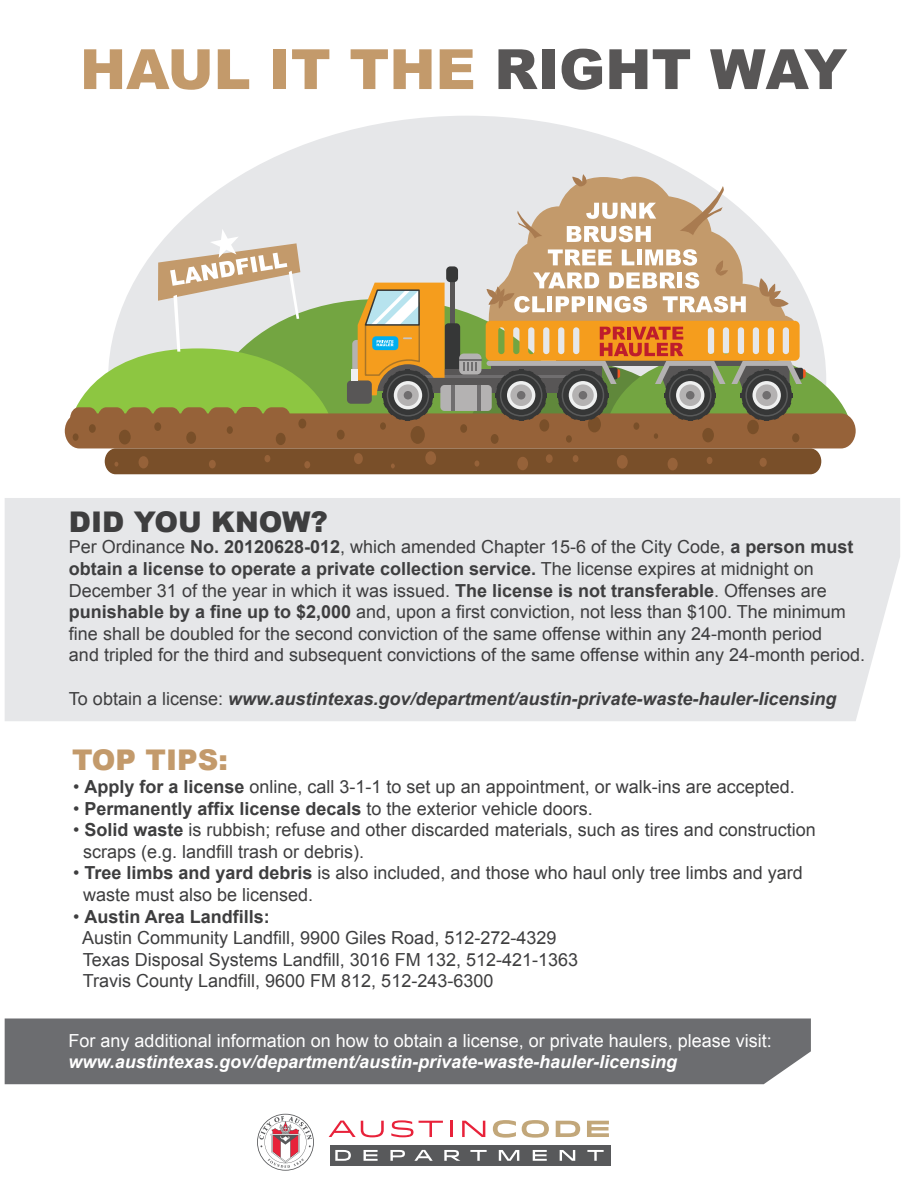
<style>
.page{position:relative;width:918px;height:1188px;background:#fff}
.page>*{position:absolute;margin:0;border:0;box-sizing:border-box;transform-origin:0 0}
.t1{font:900 55.5px "Arial";color:#c39a6b}
.t2{font:900 28.5px "Arial";color:#3e3e3f}
.t3{font:900 28.5px "Arial";color:#c39a6b}
.t4{font:18px/21.6px "Arial";color:#3e3e3f}
.t5{font:18px/21.6px "Arial";color:#fff}
.t6{font:italic 700 18px "Arial";color:#3e3e3f}
.t7{font:700 18px "Arial";color:#3e3e3f}
.s1{color:#585656}
.s2{font-weight:700}
.s3{font-weight:400;font-style:normal}
.s4{font-weight:400}
.s5{font-weight:700;font-style:italic}
</style>
<div class="page">
<svg style="left:243px;top:116px;width:448px;height:58px;fill:#e6e7e9"></svg>
<div style="left:5px;top:498px;width:895px;height:223px;background:#e6e7e9"></div>
<div style="left:5px;top:1018px;width:806px;height:66px;background:#6c6d70"></div>
<svg style="left:65px;top:174px;width:791px;height:300px"></svg>
<svg style="left:257px;top:1114px;width:57px;height:57px"></svg>
<div style="left:330px;top:1145px;width:280px;height:21px;background:#58595b"></div>
<svg style="left:329px;top:1121px;width:55px;height:16px"></svg>
<svg style="left:391px;top:1120px;width:22px;height:17px"></svg>
<svg style="left:419px;top:1121px;width:24px;height:16px"></svg>
<hr style="left:450px;top:1121px;width:3px;height:16px;background:#e8223a">
<svg style="left:462px;top:1121px;width:23px;height:16px"></svg>
<svg style="left:493px;top:1120px;width:23px;height:18px"></svg>
<svg style="left:522px;top:1120px;width:27px;height:18px"></svg>
<svg style="left:556px;top:1121px;width:24px;height:16px"></svg>
<svg style="left:587px;top:1121px;width:22px;height:16px"></svg>
<svg style="left:335px;top:1150px;width:16px;height:11px"></svg>
<svg style="left:364px;top:1150px;width:14px;height:11px"></svg>
<svg style="left:390px;top:1150px;width:15px;height:11px"></svg>
<svg style="left:414px;top:1150px;width:19px;height:11px"></svg>
<svg style="left:444px;top:1150px;width:16px;height:11px"></svg>
<svg style="left:470px;top:1150px;width:17px;height:11px"></svg>
<svg style="left:499px;top:1150px;width:20px;height:11px"></svg>
<svg style="left:533px;top:1150px;width:14px;height:11px"></svg>
<svg style="left:560px;top:1150px;width:15px;height:11px"></svg>
<svg style="left:587px;top:1150px;width:17px;height:11px"></svg>
<p class="t1" style="left:80px;top:29px;width:769px">HAUL IT THE <span class="s1">RIGHT WAY</span></p>
<p class="t2" style="left:69px;top:501px;width:261px">DID YOU KNOW?</p>
<p class="t4" style="left:69px;top:536px;width:798px">Per Ordinance <span class="s2">No. 20120628-012</span>, which amended Chapter 15-6 of the City Code, <span class="s2">a person must obtain a license to operate a private collection service.</span> The license expires at midnight on December 31 of the year in which it was issued. <span class="s2">The license is not transferable</span>. Offenses are <span class="s2">punishable by a fine up to $2,000</span> and, upon a first conviction, not less than $100. The minimum fine shall be doubled for the second conviction of the same offense within any 24-month period<br>and tripled for the third and subsequent convictions of the same offense within any 24-month period.</p>
<p class="t6" style="left:69px;top:686px;width:769px"><span class="s3">To obtain a license:</span> www.austintexas.gov/department/austin-private-waste-hauler-licensing</p>
<p class="t3" style="left:72px;top:739px;width:157px">TOP TIPS:</p>
<p class="t4" style="left:73px;top:776px;width:723px">• <span class="s2">Apply for a license</span> online, call 3-1-1 to set up an appointment, or walk-ins are accepted.</p>
<p class="t7" style="left:73px;top:796px;width:521px"><span class="s4">•</span> Permanently affix license decals <span class="s4">to the exterior vehicle doors.</span></p>
<p class="t4" style="left:83px;top:819px;width:734px;text-indent:-10px">• <span class="s2">Solid waste</span> is rubbish; refuse and other discarded materials, such as tires and construction scraps (e.g. landfill trash or debris).</p>
<p class="t4" style="left:83px;top:863px;width:721px;text-indent:-10px">• <span class="s2">Tree limbs and yard debris</span> is also included, and those who haul only tree limbs and yard waste must also be licensed.</p>
<p class="t4" style="left:82px;top:906px;width:497px;text-indent:-9px">• <span class="s2">Austin Area Landfills:<br></span>Austin Community Landfill, 9900 Giles Road, 512-272-4329<br>Texas Disposal Systems Landfill, 3016 FM 132, 512-421-1363<br>Travis County Landfill, 9600 FM 812, 512-243-6300</p>
<p class="t5" style="left:69px;top:1030px;width:705px">For any additional information on how to obtain a license, or private haulers, please visit: <span class="s5">www.austintexas.gov/department/austin-private-waste-hauler-licensing</span></p>
</div>
